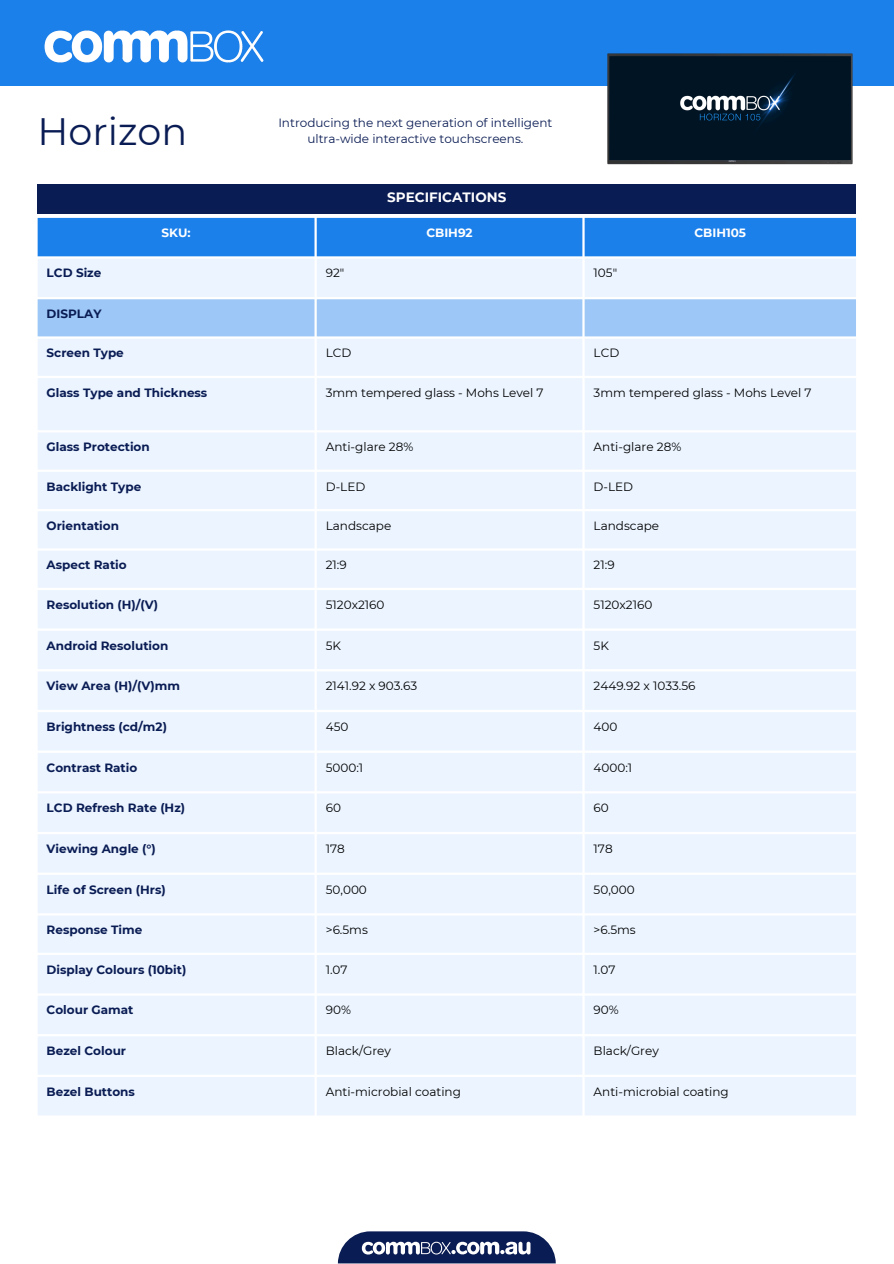
<style>
.page{position:relative;width:894px;height:1264px;background:#fff}
.page>*{position:absolute;margin:0;border:0;box-sizing:border-box;transform-origin:0 0}
.t1{font:38.1px "Montserrat";color:#0a1c54}
.t2{font:700 13.5px "Montserrat";color:#fff}
.t3{font:12px "Montserrat";color:#000}
.t4{font:700 12px "Montserrat";color:#0a1c54}
.t5{font:12px "Montserrat";color:#0a1c54}
.t6{font:700 12px "Montserrat";color:#fff}
</style>
<div class="page">
<div style="left:38px;top:218px;width:817px;height:38px;background:#1c80eb"></div>
<div style="left:38px;top:259px;width:817px;height:856px;background:#ecf5ff"></div>
<div style="left:38px;top:299px;width:817px;height:37px;background:#9cc7f6"></div>
<svg style="left:338px;top:1231px;width:217px;height:32px"></svg>
<div style="left:0;top:0;width:893px;height:85px;background:#1c80eb"></div>
<div style="left:38px;top:184px;width:817px;height:30px;background:#0a1c54"></div>
<img style="left:44px;top:30px;width:220px;height:33px">
<img style="left:572px;top:53px;width:315px;height:143px">
<p class="t1" style="left:38px;top:108px;width:151px">Horizon</p>
<p class="t5" style="left:278px;top:115px;width:275px">Introducing the next generation of intelligent</p>
<p class="t5" style="left:307px;top:131px;width:217px">ultra-wide interactive touchscreens.</p>
<p class="t2" style="left:387px;top:189px;width:120px">SPECIFICATIONS</p>
<p class="t6" style="left:161px;top:225px;width:31px">SKU:</p>
<p class="t6" style="left:426px;top:225px;width:48px">CBIH92</p>
<h1 class="t6" style="left:694px;top:225px;width:53px">CBIH105</h1>
<p class="t4" style="left:47px;top:266px;width:56px">LCD Size</p>
<p class="t3" style="left:325px;top:266px;width:20px">92"</p>
<h2 class="t3" style="left:593px;top:266px;width:25px">105"</h2>
<p class="t4" style="left:47px;top:306px;width:56px">DISPLAY</p>
<p class="t4" style="left:47px;top:346px;width:79px">Screen Type</p>
<p class="t3" style="left:325px;top:346px;width:27px">LCD</p>
<p class="t3" style="left:593px;top:346px;width:27px">LCD</p>
<p class="t4" style="left:47px;top:385px;width:162px">Glass Type and Thickness</p>
<p class="t3" style="left:325px;top:385px;width:219px">3mm tempered glass - Mohs Level 7</p>
<p class="t3" style="left:593px;top:385px;width:219px">3mm tempered glass - Mohs Level 7</p>
<p class="t4" style="left:47px;top:439px;width:105px">Glass Protection</p>
<p class="t3" style="left:325px;top:439px;width:89px">Anti-glare 28%</p>
<p class="t3" style="left:593px;top:439px;width:89px">Anti-glare 28%</p>
<p class="t4" style="left:47px;top:479px;width:96px">Backlight Type</p>
<p class="t3" style="left:325px;top:479px;width:41px">D-LED</p>
<p class="t3" style="left:593px;top:479px;width:41px">D-LED</p>
<p class="t4" style="left:47px;top:518px;width:74px">Orientation</p>
<p class="t3" style="left:325px;top:518px;width:67px">Landscape</p>
<p class="t3" style="left:593px;top:518px;width:67px">Landscape</p>
<p class="t4" style="left:47px;top:558px;width:82px">Aspect Ratio</p>
<p class="t3" style="left:325px;top:558px;width:23px">21:9</p>
<p class="t3" style="left:593px;top:558px;width:23px">21:9</p>
<p class="t4" style="left:47px;top:597px;width:113px">Resolution (H)/(V)</p>
<p class="t3" style="left:325px;top:597px;width:60px">5120x2160</p>
<p class="t3" style="left:593px;top:597px;width:60px">5120x2160</p>
<p class="t4" style="left:47px;top:638px;width:123px">Android Resolution</p>
<p class="t3" style="left:325px;top:638px;width:17px">5K</p>
<p class="t3" style="left:593px;top:638px;width:17px">5K</p>
<p class="t4" style="left:47px;top:678px;width:135px">View Area (H)/(V)mm</p>
<p class="t3" style="left:325px;top:678px;width:93px">2141.92 x 903.63</p>
<p class="t3" style="left:593px;top:678px;width:103px">2449.92 x 1033.56</p>
<p class="t4" style="left:47px;top:719px;width:122px">Brightness (cd/m2)</p>
<p class="t3" style="left:325px;top:719px;width:24px">450</p>
<p class="t3" style="left:593px;top:719px;width:25px">400</p>
<p class="t4" style="left:47px;top:760px;width:92px">Contrast Ratio</p>
<p class="t3" style="left:325px;top:760px;width:39px">5000:1</p>
<p class="t3" style="left:593px;top:760px;width:40px">4000:1</p>
<p class="t4" style="left:47px;top:800px;width:140px">LCD Refresh Rate (Hz)</p>
<p class="t3" style="left:325px;top:800px;width:17px">60</p>
<p class="t3" style="left:593px;top:800px;width:17px">60</p>
<p class="t4" style="left:47px;top:841px;width:111px">Viewing Angle (°)</p>
<p class="t3" style="left:325px;top:841px;width:21px">178</p>
<p class="t3" style="left:593px;top:841px;width:21px">178</p>
<p class="t4" style="left:47px;top:882px;width:120px">Life of Screen (Hrs)</p>
<p class="t3" style="left:325px;top:882px;width:43px">50,000</p>
<p class="t3" style="left:593px;top:882px;width:43px">50,000</p>
<p class="t4" style="left:47px;top:922px;width:97px">Response Time</p>
<p class="t3" style="left:325px;top:922px;width:44px">&gt;6.5ms</p>
<p class="t3" style="left:593px;top:922px;width:44px">&gt;6.5ms</p>
<p class="t4" style="left:47px;top:962px;width:141px">Display Colours (10bit)</p>
<p class="t3" style="left:325px;top:962px;width:23px">1.07</p>
<p class="t3" style="left:593px;top:962px;width:23px">1.07</p>
<p class="t4" style="left:47px;top:1002px;width:88px">Colour Gamat</p>
<p class="t3" style="left:325px;top:1002px;width:27px">90%</p>
<p class="t3" style="left:593px;top:1002px;width:27px">90%</p>
<p class="t4" style="left:47px;top:1043px;width:81px">Bezel Colour</p>
<p class="t3" style="left:325px;top:1043px;width:67px">Black/Grey</p>
<p class="t3" style="left:593px;top:1043px;width:67px">Black/Grey</p>
<p class="t4" style="left:47px;top:1084px;width:90px">Bezel Buttons</p>
<p class="t3" style="left:325px;top:1084px;width:137px">Anti-microbial coating</p>
<p class="t3" style="left:593px;top:1084px;width:137px">Anti-microbial coating</p>
</div>
